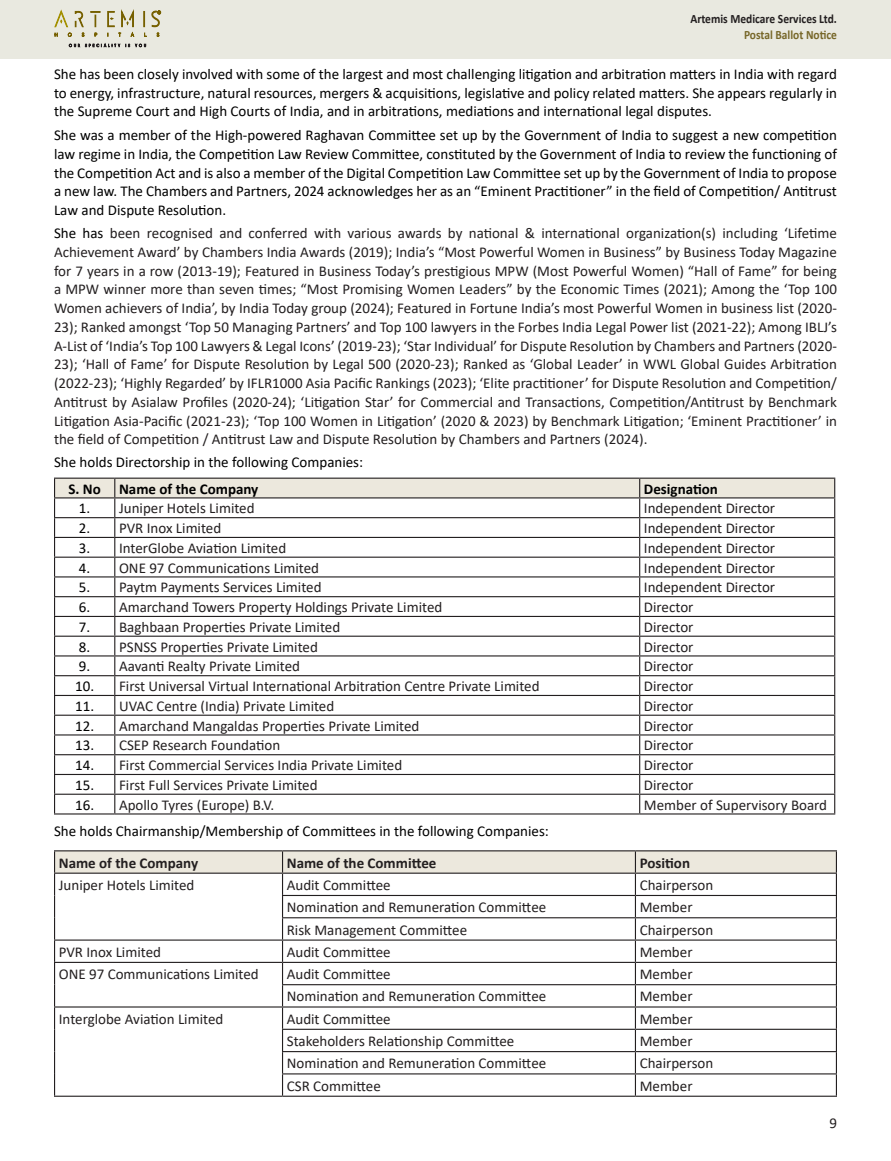
<style>
.page{position:relative;width:891px;height:1161px;background:#fff}
.page>*{position:absolute;margin:0;border:0;box-sizing:border-box;transform-origin:0 0}
.Default{font:15px/18.8px "Calibri";color:#231f20;text-align:justify}
.t1{font:15px/18.8px "Calibri";color:#000;text-align:justify}
.t2{font:700 15px "Calibri";color:#231f20}
.t3{font:700 15px "Calibri";color:#000}
.List_Paragraph{font:15px "Calibri";color:#231f20}
.t4{font:700 12.75px "Calibri";color:#231f20;scale:.9 1}
.t5{font:700 12.75px "Calibri";color:#776729;scale:.9 1}
.s1{color:#000}
</style>
<div class="page">
<div style="left:0;top:0;width:891px;height:58px;background:#e9e9e0"></div>
<svg style="left:69px;top:43px;width:77px;height:4px"></svg>
<svg style="left:54px;top:9px;width:107px;height:28px"></svg>
<svg style="left:54px;top:478px;width:781px;height:335px"></svg>
<hr style="left:54px;top:813px;width:61px;height:2px;background:#231f20">
<hr style="left:115px;top:813px;width:525px;height:2px;background:#231f20">
<hr style="left:640px;top:813px;width:195px;height:2px;background:#231f20">
<hr style="left:54px;top:850px;width:229px;height:1px;background:#231f20">
<hr style="left:283px;top:850px;width:352px;height:1px;background:#231f20">
<hr style="left:635px;top:850px;width:202px;height:1px;background:#231f20">
<svg style="left:54px;top:851px;width:783px;height:245px"></svg>
<hr style="left:54px;top:1096px;width:229px;height:1px;background:#231f20">
<hr style="left:283px;top:1096px;width:352px;height:1px;background:#231f20">
<hr style="left:635px;top:1096px;width:202px;height:1px;background:#231f20">
<p class="t4" style="left:690px;top:10px;width:164px">Artemis Medicare Services Ltd.</p>
<p class="t5" style="left:744px;top:26px;width:105px">Postal Ballot Notice</p>
<p class="t1" style="left:54px;top:64px;width:784px">She has been closely involved with some of the largest and most challenging litigation and arbitration matters in India with regard to energy, infrastructure, natural resources, mergers &amp; acquisitions, legislative and policy related matters. She appears regularly in the Supreme Court and High Courts of India, and in arbitrations, mediations and international legal disputes.</p>
<p class="t1" style="left:54px;top:125px;width:785px">She was a member of the High-powered Raghavan Committee set up by the Government of India to suggest a new competition law regime in India, the Competition Law Review Committee, constituted by the Government of India to review the functioning of the Competition Act and is also a member of the Digital Competition Law Committee set up by the Government of India to propose a new law. The Chambers and Partners, 2024 acknowledges her as an “Eminent Practitioner” in the field of Competition/ Antitrust Law and Dispute Resolution.</p>
<p class="Default" style="left:54px;top:223px;width:785px"><span class="s1">She has</span> been recognised and conferred with various awards by national &amp; international organization(s) including ‘Lifetime Achievement Award’ by Chambers India Awards (2019); India’s “Most Powerful Women in Business” by Business Today Magazine for 7 years in a row (2013-19); Featured in Business Today’s prestigious MPW (Most Powerful Women) “Hall of Fame” for being a MPW winner more than seven times; “Most Promising Women Leaders” by the Economic Times (2021); Among the ‘Top 100<br>Women achievers of India’, by India Today group (2024); Featured in Fortune India’s most Powerful Women in business list (2020- 23); Ranked amongst ‘Top 50 Managing Partners’ and Top 100 lawyers in the Forbes India Legal Power list (2021-22); Among IBLJ’s A-List of ‘India’s Top 100 Lawyers &amp; Legal Icons’ (2019-23); ‘Star Individual’ for Dispute Resolution by Chambers and Partners (2020- 23); ‘Hall of Fame’ for Dispute Resolution by Legal 500 (2020-23); Ranked as ‘Global Leader’ in WWL Global Guides Arbitration (2022-23); ‘Highly Regarded’ by IFLR1000 Asia Pacific Rankings (2023); ‘Elite practitioner’ for Dispute Resolution and Competition/ Antitrust by Asialaw Profiles (2020-24); ‘Litigation Star’ for Commercial and Transactions, Competition/Antitrust by Benchmark Litigation Asia-Pacific (2021-23); ‘Top 100 Women in Litigation’ (2020 &amp; 2023) by Benchmark Litigation; ‘Eminent Practitioner’ in the field of Competition / Antitrust Law and Dispute Resolution by Chambers and Partners (2024).</p>
<p class="t1" style="left:54px;top:453px;width:311px">She holds Directorship in the following Companies:</p>
<p class="t3" style="left:68px;top:478px;width:34px">S. No</p>
<p class="t3" style="left:119px;top:478px;width:141px">Name of the Company</p>
<p class="t3" style="left:644px;top:478px;width:76px">Designation</p>
<p class="t1" style="left:79px;top:499px;width:13px">1.</p>
<p class="Default" style="left:119px;top:499px;width:137px">Juniper Hotels Limited</p>
<p class="Default" style="left:644px;top:499px;width:133px">Independent Director</p>
<p class="t1" style="left:79px;top:518px;width:13px">2.</p>
<p class="Default" style="left:119px;top:518px;width:104px">PVR Inox Limited</p>
<p class="Default" style="left:644px;top:518px;width:133px">Independent Director</p>
<p class="t1" style="left:79px;top:538px;width:13px">3.</p>
<p class="Default" style="left:119px;top:538px;width:169px">InterGlobe Aviation Limited</p>
<p class="Default" style="left:644px;top:538px;width:133px">Independent Director</p>
<p class="t1" style="left:79px;top:558px;width:13px">4.</p>
<p class="Default" style="left:119px;top:558px;width:202px">ONE 97 Communications Limited</p>
<p class="Default" style="left:644px;top:558px;width:133px">Independent Director</p>
<p class="t1" style="left:79px;top:578px;width:13px">5.</p>
<p class="Default" style="left:119px;top:578px;width:204px">Paytm Payments Services Limited</p>
<p class="Default" style="left:644px;top:578px;width:133px">Independent Director</p>
<p class="t1" style="left:79px;top:597px;width:13px">6.</p>
<p class="Default" style="left:119px;top:597px;width:325px">Amarchand Towers Property Holdings Private Limited</p>
<p class="Default" style="left:644px;top:597px;width:51px">Director</p>
<p class="t1" style="left:79px;top:617px;width:13px">7.</p>
<p class="Default" style="left:119px;top:617px;width:223px">Baghbaan Properties Private Limited</p>
<p class="Default" style="left:644px;top:617px;width:51px">Director</p>
<p class="t1" style="left:79px;top:637px;width:13px">8.</p>
<p class="Default" style="left:119px;top:637px;width:200px">PSNSS Properties Private Limited</p>
<p class="Default" style="left:644px;top:637px;width:51px">Director</p>
<p class="t1" style="left:79px;top:657px;width:13px">9.</p>
<p class="Default" style="left:119px;top:657px;width:183px">Aavanti Realty Private Limited</p>
<p class="Default" style="left:644px;top:657px;width:51px">Director</p>
<p class="t1" style="left:75px;top:676px;width:20px">10.</p>
<p class="Default" style="left:119px;top:676px;width:422px">First Universal Virtual International Arbitration Centre Private Limited</p>
<p class="Default" style="left:644px;top:676px;width:51px">Director</p>
<p class="t1" style="left:75px;top:696px;width:20px">11.</p>
<p class="Default" style="left:119px;top:696px;width:217px">UVAC Centre (India) Private Limited</p>
<p class="Default" style="left:644px;top:696px;width:51px">Director</p>
<p class="t1" style="left:75px;top:716px;width:20px">12.</p>
<p class="Default" style="left:119px;top:716px;width:302px">Amarchand Mangaldas Properties Private Limited</p>
<p class="Default" style="left:644px;top:716px;width:51px">Director</p>
<p class="t1" style="left:75px;top:736px;width:20px">13.</p>
<p class="Default" style="left:119px;top:736px;width:163px">CSEP Research Foundation</p>
<p class="Default" style="left:644px;top:736px;width:51px">Director</p>
<p class="t1" style="left:75px;top:755px;width:20px">14.</p>
<p class="Default" style="left:119px;top:755px;width:285px">First Commercial Services India Private Limited</p>
<p class="Default" style="left:644px;top:755px;width:51px">Director</p>
<p class="t1" style="left:75px;top:775px;width:20px">15.</p>
<p class="Default" style="left:119px;top:775px;width:200px">First Full Services Private Limited</p>
<p class="Default" style="left:644px;top:775px;width:51px">Director</p>
<p class="t1" style="left:75px;top:795px;width:20px">16.</p>
<p class="Default" style="left:119px;top:795px;width:157px">Apollo Tyres (Europe) B.V.</p>
<p class="Default" style="left:644px;top:795px;width:185px">Member of Supervisory Board</p>
<p class="t1" style="left:54px;top:821px;width:496px">She holds Chairmanship/Membership of Committees in the following Companies:</p>
<p class="t2" style="left:59px;top:852px;width:141px">Name of the Company</p>
<p class="t2" style="left:287px;top:852px;width:151px">Name of the Committee</p>
<p class="t2" style="left:640px;top:852px;width:52px">Position</p>
<p class="Default" style="left:59px;top:875px;width:137px">Juniper Hotels Limited</p>
<p class="Default" style="left:287px;top:875px;width:105px">Audit Committee</p>
<p class="Default" style="left:640px;top:875px;width:75px">Chairperson</p>
<p class="Default" style="left:287px;top:898px;width:261px">Nomination and Remuneration Committee</p>
<p class="Default" style="left:640px;top:898px;width:54px">Member</p>
<p class="Default" style="left:287px;top:920px;width:182px">Risk Management Committee</p>
<p class="Default" style="left:640px;top:920px;width:75px">Chairperson</p>
<p class="Default" style="left:59px;top:942px;width:104px">PVR Inox Limited</p>
<p class="Default" style="left:287px;top:942px;width:105px">Audit Committee</p>
<p class="Default" style="left:640px;top:942px;width:54px">Member</p>
<p class="List_Paragraph" style="left:59px;top:964px;width:202px">ONE 97 Communications Limited</p>
<p class="Default" style="left:287px;top:964px;width:105px">Audit Committee</p>
<p class="Default" style="left:640px;top:964px;width:54px">Member</p>
<p class="Default" style="left:287px;top:987px;width:261px">Nomination and Remuneration Committee</p>
<p class="Default" style="left:640px;top:987px;width:54px">Member</p>
<p class="Default" style="left:59px;top:1009px;width:166px">Interglobe Aviation Limited</p>
<p class="Default" style="left:287px;top:1009px;width:105px">Audit Committee</p>
<p class="Default" style="left:640px;top:1009px;width:54px">Member</p>
<p class="Default" style="left:287px;top:1031px;width:229px">Stakeholders Relationship Committee</p>
<p class="Default" style="left:640px;top:1031px;width:54px">Member</p>
<p class="Default" style="left:287px;top:1054px;width:261px">Nomination and Remuneration Committee</p>
<p class="Default" style="left:640px;top:1054px;width:75px">Chairperson</p>
<p class="Default" style="left:287px;top:1076px;width:96px">CSR Committee</p>
<p class="Default" style="left:640px;top:1076px;width:54px">Member</p>
<p class="Default" style="left:829px;top:1113px;width:9px">9</p>
</div>
